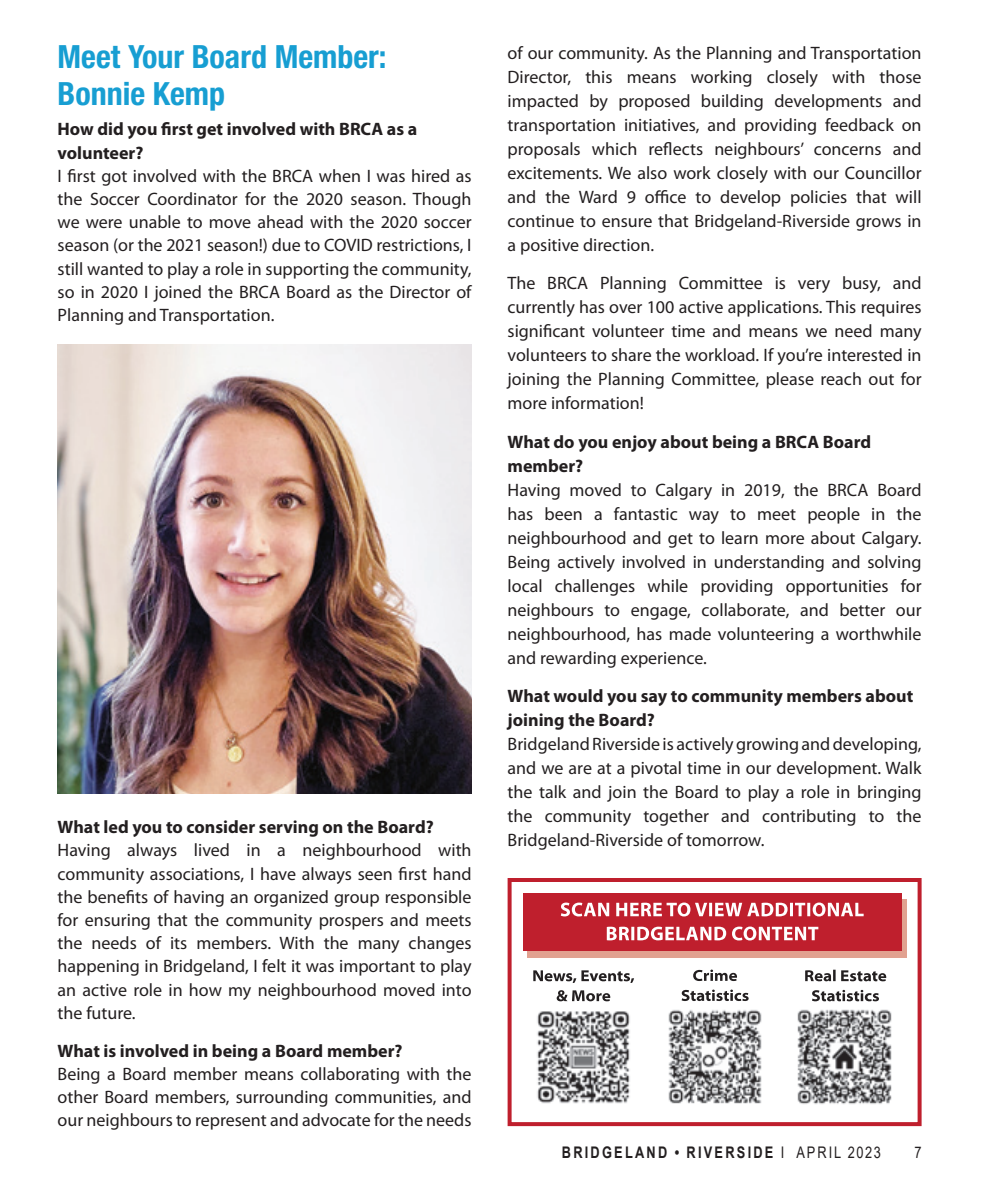
<style>
.page{position:relative;width:990px;height:1188px;background:#fff}
.page>*{position:absolute;margin:0;border:0;box-sizing:border-box;transform-origin:0 0}
.In_Around_title{font:700 condensed 32px/36.6px "Helvetica Neue LT Std";color:#179ed2}
.Body_text{font:18px/24px "Myriad Pro";color:#231f20;text-align:justify}
.Subhead{font:700 18px/24px "Myriad Pro";color:#231f20}
.t1{font:700 16px "Arial";letter-spacing:.175em;color:#231f20;scale:.8 1}
.t2{font:16px "Arial";color:#231f20;scale:.8 1}
.s1{font-weight:400}
</style>
<div class="page">
<img style="left:58px;top:344px;width:414px;height:450px">
<div style="left:508px;top:878px;width:414px;height:248px;border:4px solid #bf1f2d"></div>
<div style="left:527px;top:899px;width:380px;height:59px;background:#e1a190"></div>
<div style="left:523px;top:894px;width:378px;height:57px;background:#bf1f2d"></div>
<svg style="left:607px;top:927px;width:211px;height:13px"></svg>
<svg style="left:561px;top:903px;width:303px;height:13px"></svg>
<img style="left:797px;top:1009px;width:95px;height:95px">
<svg style="left:682px;top:990px;width:67px;height:11px"></svg>
<svg style="left:693px;top:970px;width:44px;height:11px"></svg>
<svg style="left:557px;top:990px;width:53px;height:11px"></svg>
<svg style="left:533px;top:970px;width:101px;height:13px"></svg>
<img style="left:668px;top:1009px;width:94px;height:95px">
<img style="left:537px;top:1011px;width:93px;height:93px">
<svg style="left:812px;top:990px;width:67px;height:11px"></svg>
<svg style="left:805px;top:970px;width:81px;height:11px"></svg>
<p class="In_Around_title" style="left:58px;top:38px;width:331px">Meet Your Board Member:<br>Bonnie Kemp</p>
<p class="Subhead" style="left:58px;top:117px;width:361px;line-height:23.2px">How did you first get involved with BRCA as a volunteer?</p>
<p class="Body_text" style="left:58px;top:164px;width:416px;line-height:23.2px">I first got involved with the BRCA when I was hired as the Soccer Coordinator for the 2020 season. Though we were unable to move ahead with the 2020 soccer season (or the 2021 season!) due to COVID restrictions, I still wanted to play a role in supporting the community, so in 2020 I joined the BRCA Board as the Director of Planning and Transportation.</p>
<p class="Subhead" style="left:58px;top:815px;width:378px">What led you to consider serving on the Board?</p>
<p class="Body_text" style="left:58px;top:839px;width:416px;line-height:23.2px">Having always lived in a neighbourhood with community associations, I have always seen first hand the benefits of having an organized group responsible for ensuring that the community prospers and meets the needs of its members. With the many changes happening in Bridgeland, I felt it was important to play an active role in how my neighbourhood moved into the future.</p>
<p class="Subhead" style="left:58px;top:1038px;width:347px">What is involved in being a Board member?</p>
<p class="Body_text" style="left:58px;top:1062px;width:416px;line-height:23.2px">Being a Board member means collaborating with the other Board members, surrounding communities, and our neighbours to represent and advocate for the needs</p>
<p class="Body_text" style="left:508px;top:41px;width:416px">of our community. As the Planning and Transportation Director, this means working closely with those impacted by proposed building developments and transportation initiatives, and providing feedback on proposals which reflects neighbours’ concerns and excitements. We also work closely with our Councillor and the Ward 9 office to develop policies that will continue to ensure that Bridgeland-Riverside grows in a positive direction.</p>
<p class="Body_text" style="left:508px;top:271px;width:416px">The BRCA Planning Committee is very busy, and currently has over 100 active applications. This requires significant volunteer time and means we need many volunteers to share the workload. If you’re interested in joining the Planning Committee, please reach out for more information!</p>
<p class="Subhead" style="left:508px;top:429px;width:365px">What do you enjoy about being a BRCA Board member?</p>
<p class="Body_text" style="left:508px;top:477px;width:416px">Having moved to Calgary in 2019, the BRCA Board has been a fantastic way to meet people in the neighbourhood and get to learn more about Calgary.<br>Being actively involved in understanding and solving local challenges while providing opportunities for neighbours to engage, collaborate, and better our neighbourhood, has made volunteering a worthwhile and rewarding experience.</p>
<p class="Subhead" style="left:508px;top:683px;width:407px">What would you say to community members about joining the Board?</p>
<p class="Body_text" style="left:508px;top:732px;width:416px">Bridgeland Riverside is actively growing and developing, and we are at a pivotal time in our development. Walk the talk and join the Board to play a role in bringing the community together and contributing to the Bridgeland-Riverside of tomorrow.</p>
<p class="t1" style="left:562px;top:1141px;width:400px">BRIDGELAND • RIVERSIDE <span class="s1">I APRIL 2023</span></p>
<p class="t2" style="left:914px;top:1141px;width:10px">7</p>
</div>
